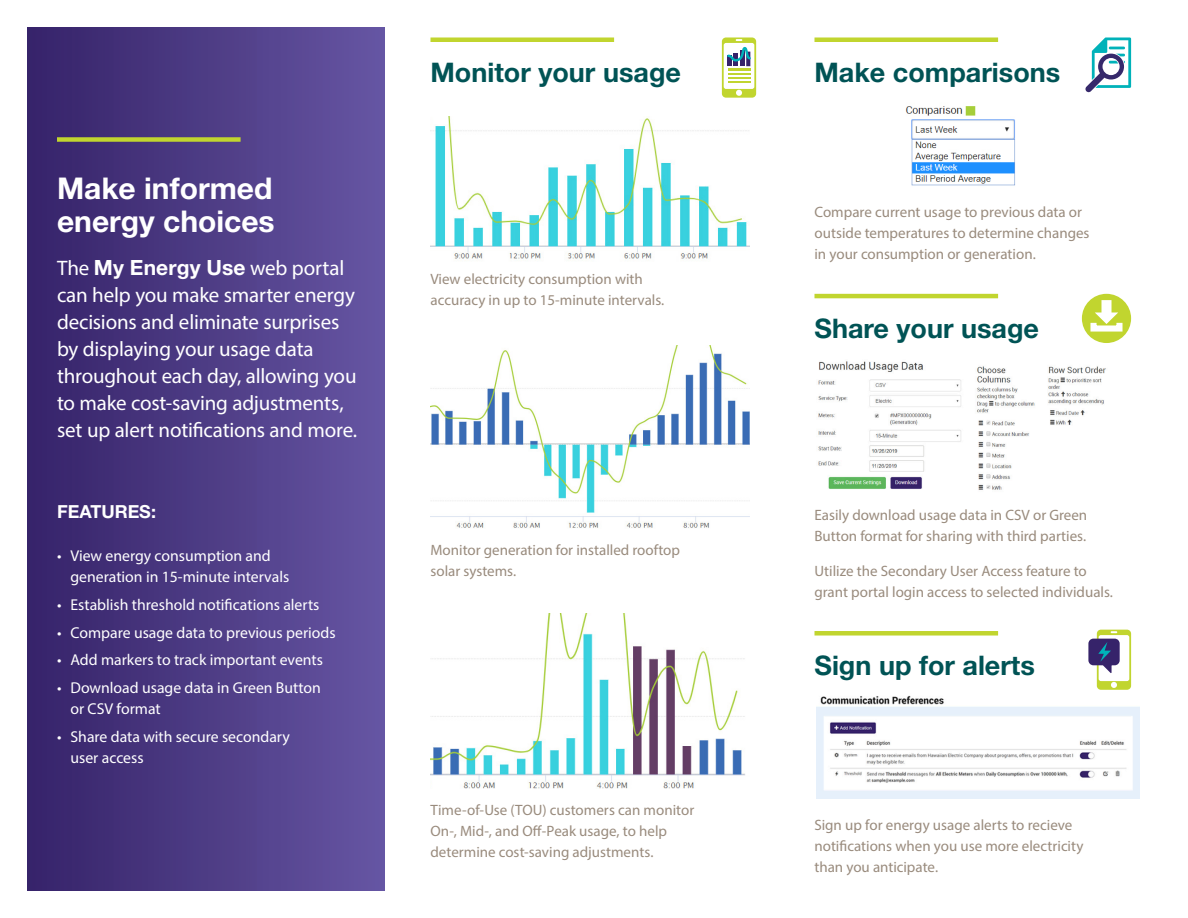
<style>
.page{position:relative;width:1188px;height:918px;background:#fff}
.page>*{position:absolute;margin:0;border:0;box-sizing:border-box;transform-origin:0 0}
.t1{font:700 30px "Helvetica Neue";color:#fff}
.t2{font:700 27px "Helvetica Neue";color:#005355}
.t3{font:21px/27px "Myriad Pro";letter-spacing:-.01em;color:#fff}
.t4{font:700 18px "Helvetica Neue";color:#fff}
.t5{font:15.75px/21px "Myriad Pro";color:#fff}
.t6{font:15px/21px "Myriad Pro";color:#998b7d}
.s1{font-family:"Helvetica Neue";font-weight:700}
</style>
<div class="page">
<div style="left:27px;top:27px;width:357px;height:864px;background:linear-gradient(to right,#352268,#6655a2)"></div>
<hr style="left:430px;top:38px;width:184px;height:4px;background:#c1d52f">
<hr style="left:814px;top:38px;width:184px;height:4px;background:#c1d52f">
<hr style="left:814px;top:294px;width:184px;height:4px;background:#c1d52f">
<img style="left:430px;top:346px;width:320px;height:182px">
<img style="left:430px;top:614px;width:315px;height:175px">
<img style="left:905px;top:106px;width:110px;height:80px">
<img style="left:430px;top:117px;width:320px;height:143px">
<svg style="left:722px;top:38px;width:34px;height:60px"></svg>
<svg style="left:1085px;top:37px;width:46px;height:55px"></svg>
<div style="left:1082px;top:294px;width:49px;height:49px;background:#c1d52f;border-radius:50%"></div>
<svg style="left:1095px;top:300px;width:23px;height:20px"></svg>
<div style="left:1090px;top:320px;width:33px;height:12px;border:6px solid #fff"></div>
<div style="left:57px;top:137px;width:184px;height:5px;background:#c1d52f"></div>
<div style="left:814px;top:631px;width:184px;height:5px;background:#c1d52f"></div>
<img style="left:818px;top:361px;width:288px;height:129px">
<img style="left:817px;top:695px;width:323px;height:104px">
<svg style="left:1088px;top:630px;width:43px;height:60px"></svg>
<p class="t1" style="left:57px;top:169px;width:217px">Make informed</p>
<p class="t1" style="left:57px;top:202px;width:219px">energy choices</p>
<p class="t3" style="left:57px;top:254px;width:302px">The <span class="s1">My Energy Use</span> web portal can help you make smarter energy decisions and eliminate surprises by displaying your usage data throughout each day, allowing you to make cost-saving adjustments, set up alert notifications and more.</p>
<p class="t4" style="left:57px;top:501px;width:101px">FEATURES:</p>
<p class="t5" style="left:70px;top:545px;width:220px;text-indent:-13px">• View energy consumption and generation in 15-minute intervals</p>
<p class="t5" style="left:57px;top:594px;width:264px">• Establish threshold notifications alerts</p>
<p class="t5" style="left:57px;top:622px;width:280px">• Compare usage data to previous periods</p>
<p class="t5" style="left:57px;top:649px;width:268px">• Add markers to track important events</p>
<p class="t5" style="left:70px;top:677px;width:252px;text-indent:-13px">• Download usage data in Green Button or CSV format</p>
<p class="t5" style="left:70px;top:726px;width:221px;text-indent:-13px">• Share data with secure secondary user access</p>
<p class="t2" style="left:430px;top:55px;width:252px">Monitor your usage</p>
<p class="t6" style="left:430px;top:269px;width:235px">View electricity consumption with accuracy in up to 15-minute intervals.</p>
<p class="t6" style="left:430px;top:539px;width:251px">Monitor generation for installed rooftop solar systems.</p>
<p class="t6" style="left:430px;top:799px;width:265px">Time-of-Use (TOU) customers can monitor<br>On-, Mid-, and Off-Peak usage, to help determine cost-saving adjustments.</p>
<p class="t2" style="left:814px;top:55px;width:247px">Make comparisons</p>
<p class="t6" style="left:814px;top:201px;width:277px">Compare current usage to previous data or outside temperatures to determine changes in your consumption or generation.</p>
<p class="t2" style="left:814px;top:312px;width:226px">Share your usage</p>
<p class="t6" style="left:814px;top:504px;width:274px">Easily download usage data in CSV or Green<br>Button format for sharing with third parties.</p>
<p class="t6" style="left:814px;top:560px;width:300px">Utilize the Secondary User Access feature to grant portal login access to selected individuals.</p>
<p class="t2" style="left:814px;top:649px;width:222px">Sign up for alerts</p>
<p class="t6" style="left:814px;top:814px;width:271px">Sign up for energy usage alerts to recieve notifications when you use more electricity than you anticipate.</p>
</div>
